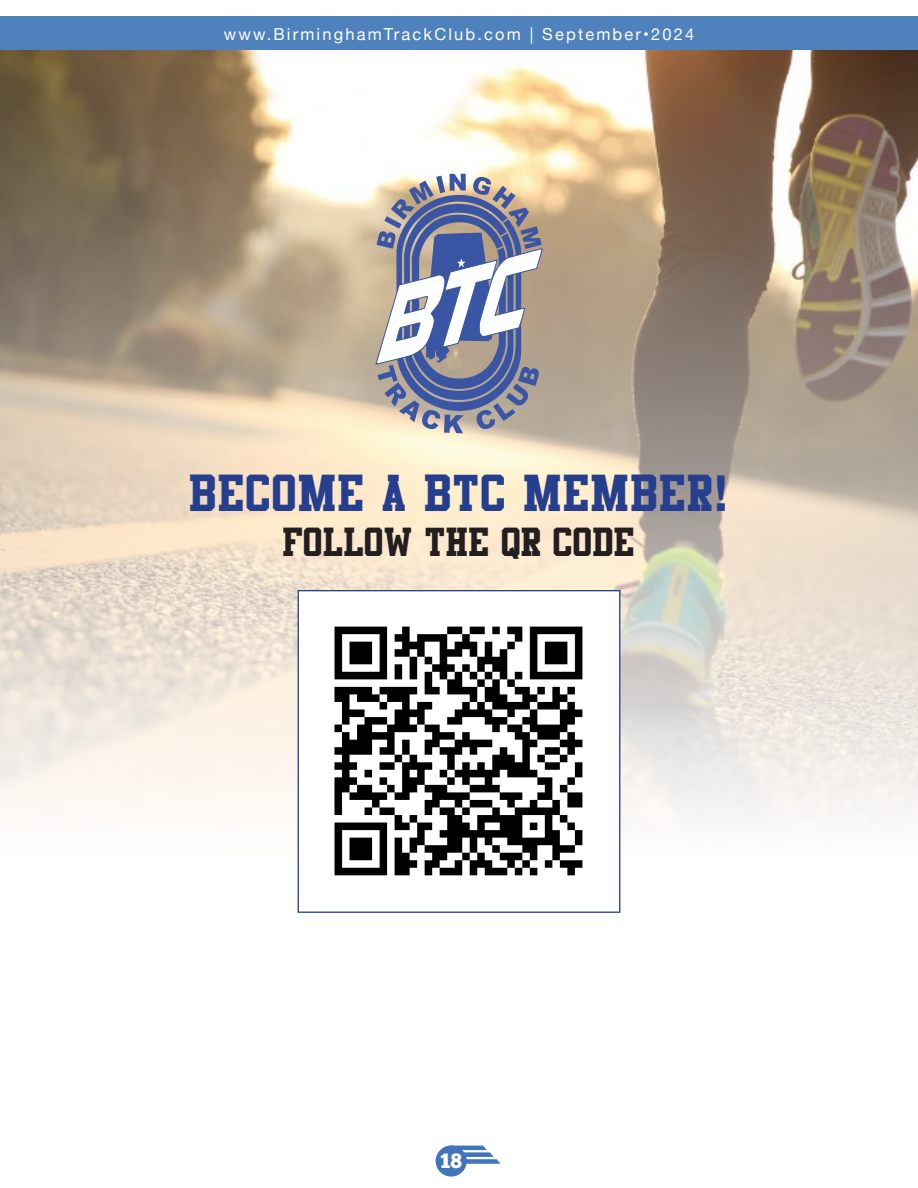
<style>
.page{position:relative;width:918px;height:1188px;background:#fff}
.page>*{position:absolute;margin:0;border:0;box-sizing:border-box;transform-origin:0 0}
.t1{font:45px "Athletic";letter-spacing:.05em;color:#253f8e}
.t2{font:35.1px "Athletic";letter-spacing:.025em;color:#231f20}
.t3{font:20.7px "Chunk Five";color:#fff}
.t4{font:16.5px "Helvetica Neue";letter-spacing:.13em;color:#fff}
.s1{font-family:"Helvetica Neue";font-weight:700;font-size:49.5px}
</style>
<div class="page">
<div style="left:0;top:16px;width:918px;height:34px;background:#4f81bd"></div>
<div style="left:436px;top:1145px;width:31px;height:32px;background:#4175bb;border-radius:50%"></div>
<svg style="left:458px;top:1146px;width:43px;height:18px"></svg>
<img style="left:0;top:50px;width:918px;height:810px">
<img style="left:300px;top:592px;width:318px;height:284px">
<div style="left:298px;top:590px;width:322px;height:323px;border:1px solid #253f8e"></div>
<svg style="left:376px;top:174px;width:166px;height:259px"></svg>
<p class="t4" style="left:224px;top:22px;width:472px">www.BirminghamTrackClub.com | September•2024</p>
<p class="t1" style="left:190px;top:475px;width:539px">BECOME A BTC MEMBER<span class="s1">!</span></p>
<p class="t2" style="left:283px;top:528px;width:353px">FOLLOW THE QR CODE</p>
<p class="t3" style="left:440px;top:1148px;width:23px">18</p>
</div>
